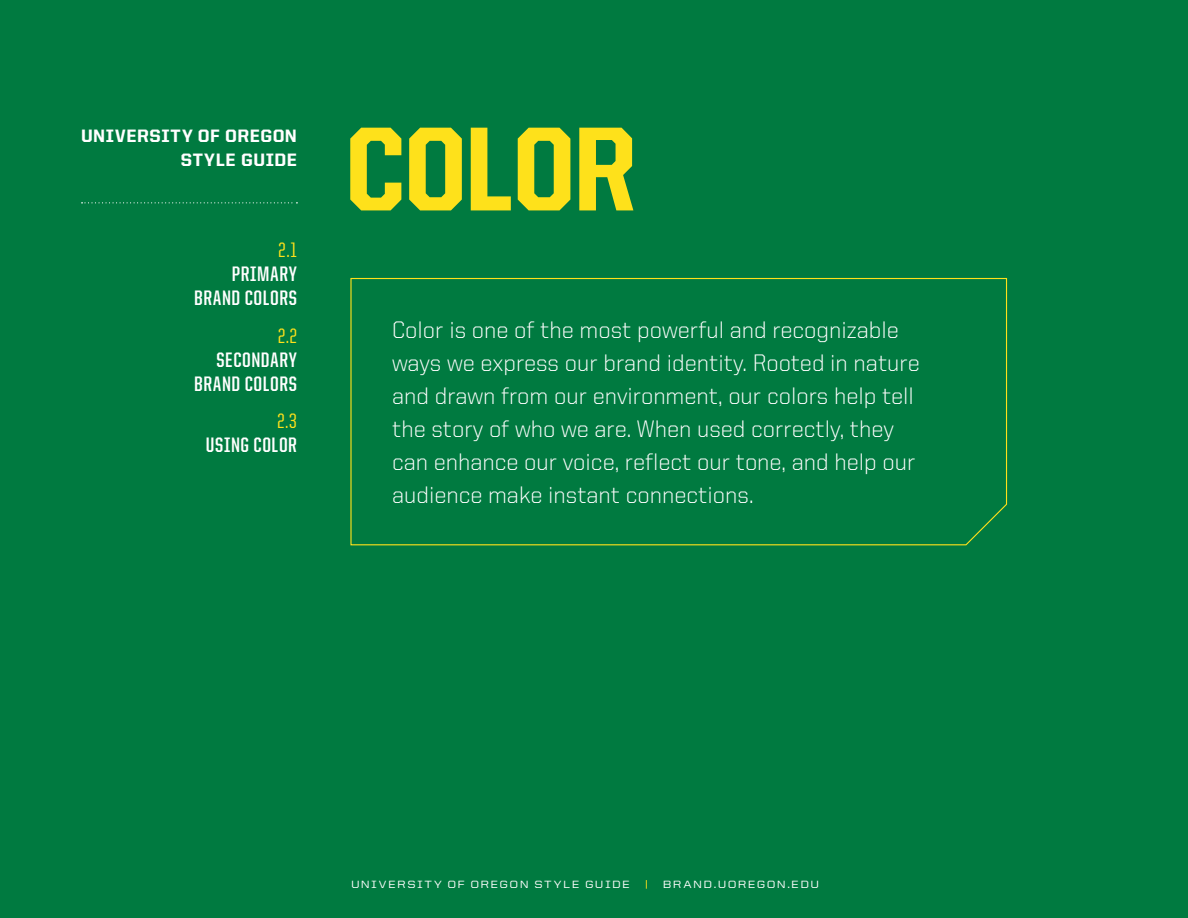
<style>
.page{position:relative;width:1188px;height:918px;background:#007a40}
.page>*{position:absolute;margin:0;border:0;box-sizing:border-box;transform-origin:0 0}
.t1{font:800 120px "United Sans Semi Cond";letter-spacing:-.015em;color:#fee11b}
.t2{font:300 24px/33px "United Sans Reg";color:#fff}
.t3{font:700 21px/24px "United Sans Cond";letter-spacing:.03em;color:#fff;text-align:right}
.t4{font:500 21px "United Sans Cond";color:#fee11b}
.t5{font:800 18px/24px "United Sans Reg";letter-spacing:.035em;color:#fff;text-align:right}
.t6{font:500 10.5px "United Sans Semi Ext";letter-spacing:.13em;color:#fff}
.t7{font:500 10.5px "United Sans Semi Ext";color:#fee11b}
</style>
<div class="page">
<svg style="left:82px;top:202px;width:215px;height:1px"></svg>
<svg style="left:350px;top:277px;width:658px;height:269px"></svg>
<p class="t5" style="left:81px;top:123px;width:218px">UNIVERSITY OF OREGON<br>STYLE GUIDE</p>
<p class="t4" style="left:279px;top:240px;width:20px">2.1</p>
<p class="t3" style="left:194px;top:262px;width:104px">PRIMARY<br>BRAND COLORS</p>
<p class="t4" style="left:278px;top:325px;width:20px">2.2</p>
<p class="t3" style="left:194px;top:348px;width:104px">SECONDARY<br>BRAND COLORS</p>
<p class="t4" style="left:277px;top:411px;width:21px">2.3</p>
<p class="t3" style="left:206px;top:433px;width:93px">USING COLOR</p>
<h1 class="t1" style="left:345px;top:105px;width:293px">COLOR</h1>
<p class="t2" style="left:392px;top:313px;width:529px">Color is one of the most powerful and recognizable ways we express our brand identity. Rooted in nature and drawn from our environment, our colors help tell the story of who we are. When used correctly, they can enhance our voice, reflect our tone, and help our audience make instant connections.</p>
<p class="t6" style="left:351px;top:879px;width:281px">UNIVERSITY OF OREGON STYLE GUIDE</p>
<p class="t7" style="left:644px;top:879px;width:5px">|</p>
<p class="t6" style="left:662px;top:879px;width:158px">BRAND.UOREGON.EDU</p>
</div>
